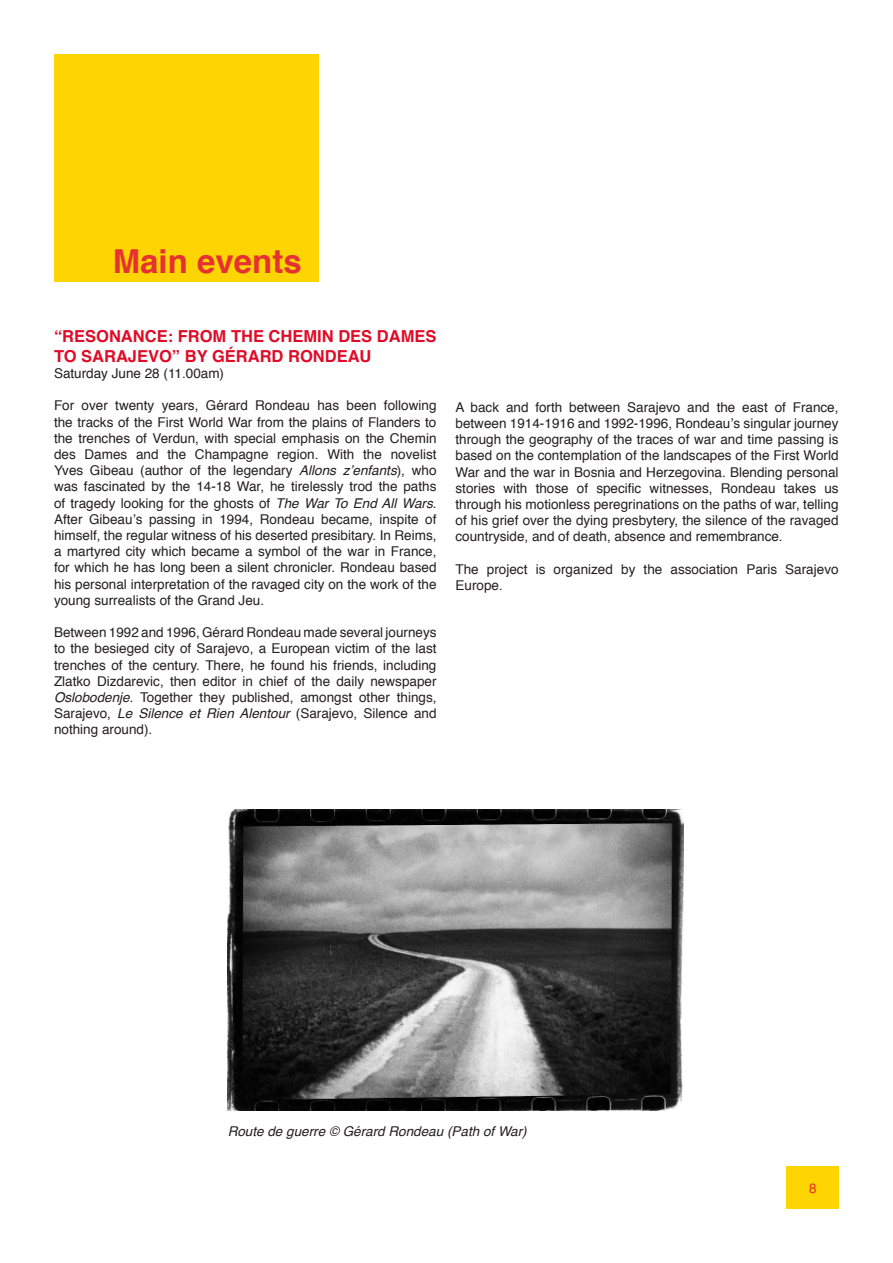
<style>
.page{position:relative;width:893px;height:1263px;background:#fff}
.page>*{position:absolute;margin:0;border:0;box-sizing:border-box;transform-origin:0 0}
.t1{font:700 33px "Helvetica";color:#e53132}
.x_msonormal{font:700 16.5px/19.8px "Helvetica";color:#e00b26}
.x_msonormal-2{font:13.5px/16.2px "Helvetica";color:#231f20;text-align:justify}
.t2{font:italic 13.5px "Helvetica";color:#231f20}
.t3{font:13.5px "Helvetica";color:#e53132}
.s1{font-style:italic}
</style>
<div class="page">
<div style="left:787px;top:1166px;width:52px;height:43px;background:#fed501"></div>
<div style="left:54px;top:54px;width:265px;height:227px;background:#fed501"></div>
<img style="left:228px;top:809px;width:455px;height:301px">
<p class="t1" style="left:113px;top:235px;width:190px">Main events</p>
<p class="x_msonormal" style="left:54px;top:326px;width:384px">“RESONANCE: FROM THE CHEMIN DES DAMES<br>TO SARAJEVO” BY GÉRARD RONDEAU</p>
<p class="x_msonormal-2" style="left:54px;top:365px;width:172px">Saturday June 28 (11.00am)</p>
<p class="x_msonormal-2" style="left:54px;top:398px;width:384px">For over twenty years, Gérard Rondeau has been following the tracks of the First World War from the plains of Flanders to the trenches of Verdun, with special emphasis on the Chemin des Dames and the Champagne region. With the novelist Yves Gibeau (author of the legendary <span class="s1">Allons z’enfants</span>), who was fascinated by the 14-18 War, he tirelessly trod the paths of tragedy looking for the ghosts of <span class="s1">The War To End All Wars</span>.<br>After Gibeau’s passing in 1994, Rondeau became, inspite of himself, the regular witness of his deserted presibitary. In Reims, a martyred city which became a symbol of the war in France, for which he has long been a silent chronicler. Rondeau based his personal interpretation of the ravaged city on the work of the young surrealists of the Grand Jeu.</p>
<p class="x_msonormal-2" style="left:54px;top:625px;width:384px">Between 1992 and 1996, Gérard Rondeau made several journeys to the besieged city of Sarajevo, a European victim of the last trenches of the century. There, he found his friends, including Zlatko Dizdarevic, then editor in chief of the daily newspaper <span class="s1">Oslobodenje</span>. Together they published, amongst other things, Sarajevo, <span class="s1">Le Silence et Rien Alentour</span> (Sarajevo, Silence and nothing around).</p>
<p class="x_msonormal-2" style="left:455px;top:399px;width:385px">A back and forth between Sarajevo and the east of France, between 1914-1916 and 1992-1996, Rondeau’s singular journey through the geography of the traces of war and time passing is based on the contemplation of the landscapes of the First World War and the war in Bosnia and Herzegovina. Blending personal stories with those of specific witnesses, Rondeau takes us through his motionless peregrinations on the paths of war, telling of his grief over the dying presbytery, the silence of the ravaged countryside, and of death, absence and remembrance.</p>
<p class="x_msonormal-2" style="left:455px;top:561px;width:385px">The project is organized by the association Paris Sarajevo<br>Europe.</p>
<p class="t2" style="left:228px;top:1120px;width:301px">Route de guerre © Gérard Rondeau (Path of War)</p>
<p class="t3" style="left:809px;top:1177px;width:9px">8</p>
</div>
